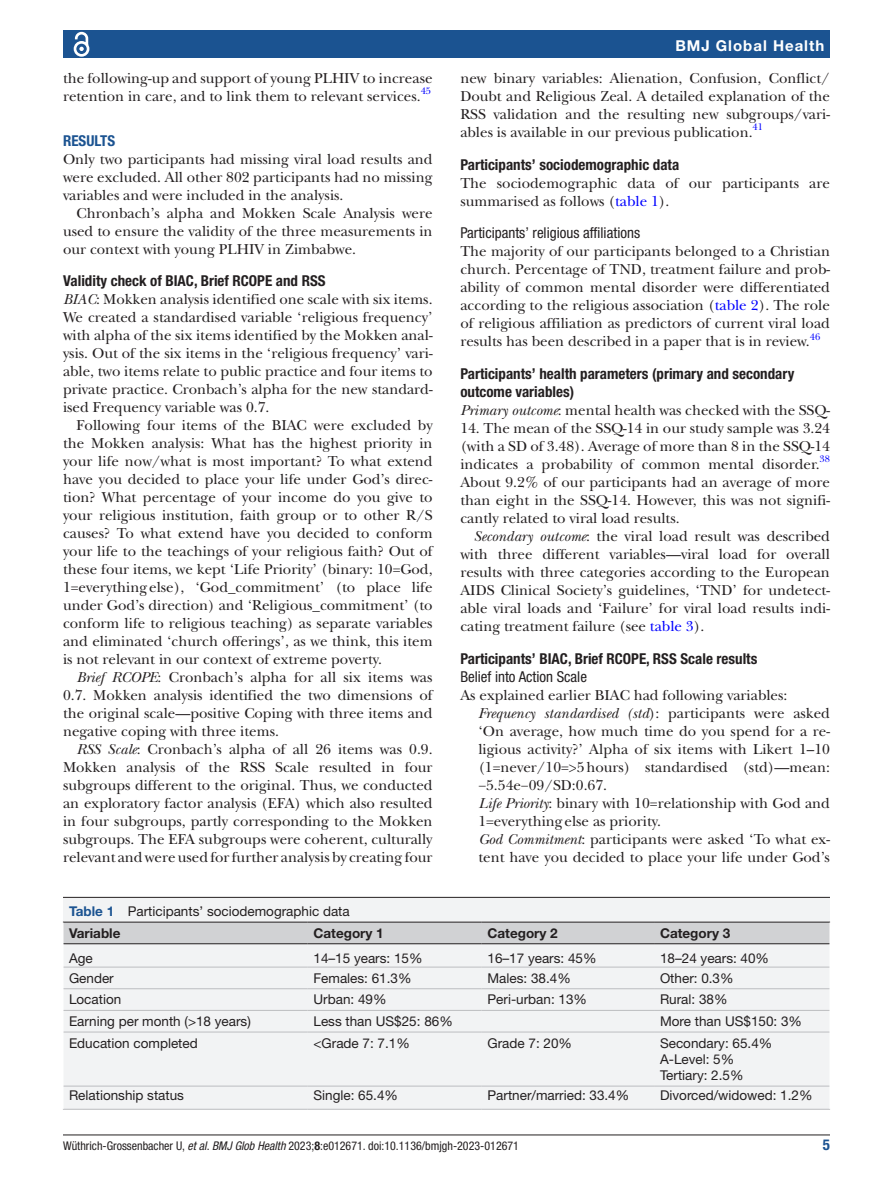
<style>
.page{position:relative;width:893px;height:1191px;background:#fff}
.page>*{position:absolute;margin:0;border:0;box-sizing:border-box;transform-origin:0 0}
.t1{font:15px/18px "New Baskerville";color:#231f20;text-align:justify}
.t2{font:700 condensed 15px/18px "Helvetica Neue LT Std";color:#231f20}
.t3{font:condensed 15px "Helvetica Neue LT Std";color:#231f20}
.t4{font:700 15px "Helvetica Neue LT Std";letter-spacing:.065em;color:#fff}
.t5{font:700 condensed 15px "Helvetica Neue LT Std";color:#1b5391}
.t6{font:13.5px/16.2px "Helvetica Neue LT Std";color:#231f20}
.t7{font:700 13.5px "Helvetica Neue LT Std";color:#231f20}
.t8{font:condensed 12px "Helvetica Neue LT Std";color:#231f20}
.t9{font:9.9px "New Baskerville";color:#00f}
.s1{font-style:italic}
.s2{color:#00f}
.s3{font-weight:700;color:#1b5391}
.s4{font-weight:700}
</style>
<div class="page">
<hr style="left:63px;top:1134px;width:767px;height:1px;background:#231f20">
<div style="left:63px;top:31px;width:767px;height:27px;background:#1b5391"></div>
<svg style="left:73px;top:31px;width:17px;height:26px"></svg>
<div style="left:63px;top:898px;width:767px;height:211px;background:#f2f3f4"></div>
<hr style="left:63px;top:897px;width:767px;height:1px;background:#231f20">
<hr style="left:63px;top:921px;width:244px;height:1px;background:#231f20">
<hr style="left:308px;top:921px;width:174px;height:1px;background:#231f20">
<hr style="left:482px;top:921px;width:172px;height:1px;background:#231f20">
<hr style="left:654px;top:921px;width:176px;height:1px;background:#231f20">
<hr style="left:63px;top:1085px;width:245px;height:1px;background:#bcbdc0">
<hr style="left:63px;top:1109px;width:244px;height:1px;background:#bcbdc0">
<hr style="left:308px;top:1085px;width:174px;height:1px;background:#bcbdc0">
<hr style="left:308px;top:1109px;width:174px;height:1px;background:#bcbdc0">
<hr style="left:482px;top:1085px;width:172px;height:1px;background:#bcbdc0">
<hr style="left:482px;top:1109px;width:172px;height:1px;background:#bcbdc0">
<hr style="left:654px;top:1085px;width:176px;height:1px;background:#bcbdc0">
<hr style="left:654px;top:1109px;width:176px;height:1px;background:#bcbdc0">
<hr style="left:63px;top:1032px;width:1px;height:54px;background:#fff">
<svg style="left:63px;top:922px;width:768px;height:110px"></svg>
<p class="t1" style="left:63px;top:69px;width:371px">the following-up and support of young PLHIV to increase retention in care, and to link them to relevant services.</p>
<p class="t9" style="left:421px;top:85px;width:12px">45</p>
<p class="t5" style="left:63px;top:132px;width:54px">RESULTS</p>
<p class="t1" style="left:63px;top:150px;width:371px">Only two participants had missing viral load results and were excluded. All other 802 participants had no missing variables and were included in the analysis.</p>
<p class="t1" style="left:63px;top:204px;width:371px;text-indent:14px">Chronbach’s alpha and Mokken Scale Analysis were used to ensure the validity of the three measurements in our context with young PLHIV in Zimbabwe.</p>
<p class="t2" style="left:63px;top:271px;width:264px">Validity check of BIAC, Brief RCOPE and RSS</p>
<p class="t1" style="left:63px;top:290px;width:371px"><span class="s1">BIAC</span>: Mokken analysis identified one scale with six items.<br>We created a standardised variable ‘religious frequency’ with alpha of the six items identified by the Mokken anal&shy;ysis. Out of the six items in the ‘religious frequency’ vari&shy;able, two items relate to public practice and four items to private practice. Cronbach’s alpha for the new standard&shy;ised Frequency variable was 0.7.</p>
<p class="t1" style="left:63px;top:416px;width:371px;text-indent:14px">Following four items of the BIAC were excluded by the Mokken analysis: What has the highest priority in your life now/what is most important? To what extend have you decided to place your life under God’s direc&shy;tion? What percentage of your income do you give to your religious institution, faith group or to other R/S causes? To what extend have you decided to conform your life to the teachings of your religious faith? Out of these four items, we kept ‘Life Priority’ (binary: 10=God, 1=everythingelse), ‘God_commitment’ (to place life under God’s direction) and ‘Religious_commitment’ (to conform life to religious teaching) as separate variables and eliminated ‘church offerings’, as we think, this item is not relevant in our context of extreme poverty.</p>
<p class="t1" style="left:63px;top:668px;width:371px;text-indent:14px"><span class="s1">Brief RCOPE</span>: Cronbach’s alpha for all six items was 0.7. Mokken analysis identified the two dimensions of the original scale—positive Coping with three items and negative coping with three items.</p>
<p class="t1" style="left:63px;top:740px;width:371px;text-indent:13px"><span class="s1">RSS Scale</span>: Cronbach’s alpha of all 26 items was 0.9.<br>Mokken analysis of the RSS Scale resulted in four subgroups different to the original. Thus, we conducted an exploratory factor analysis (EFA) which also resulted in four subgroups, partly corresponding to the Mokken subgroups. The EFA subgroups were coherent, culturally relevant and were used for further analysis by creating four</p>
<p class="t4" style="left:675px;top:36px;width:150px">BMJ Global Health</p>
<p class="t1" style="left:460px;top:69px;width:371px">new binary variables: Alienation, Confusion, Conflict/ Doubt and Religious Zeal. A detailed explanation of the RSS validation and the resulting new subgroups/vari&shy;ables is available in our previous publication.</p>
<p class="t9" style="left:753px;top:121px;width:12px">41</p>
<p class="t2" style="left:460px;top:155px;width:220px">Participants’ sociodemographic data</p>
<p class="t1" style="left:460px;top:174px;width:371px">The sociodemographic data of our participants are summarised as follows (<span class="s2">table 1</span>).</p>
<p class="t3" style="left:460px;top:224px;width:181px">Participants’ religious affiliations</p>
<p class="t1" style="left:460px;top:242px;width:371px">The majority of our participants belonged to a Christian church. Percentage of TND, treatment failure and prob&shy;ability of common mental disorder were differentiated according to the religious association (<span class="s2">table 2</span>). The role of religious affiliation as predictors of current viral load results has been described in a paper that is in review.<sup>46</sup></p>
<p class="t2" style="left:460px;top:364px;width:336px">Participants’ health parameters (primary and secondary outcome variables)</p>
<p class="t1" style="left:460px;top:401px;width:371px"><span class="s1">Primary outcome</span>: mental health was checked with the SSQ-</p>
<p class="t1" style="left:460px;top:419px;width:371px">14. The mean of the SSQ-14 in our study sample was 3.24 (with a SD of 3.48). Average of more than 8 in the SSQ-14 indicates a probability of common mental disorder.</p>
<p class="t9" style="left:820px;top:453px;width:12px">38</p>
<p class="t1" style="left:460px;top:473px;width:371px">About 9.2% of our participants had an average of more than eight in the SSQ-14. However, this was not signifi&shy;cantly related to viral load results.</p>
<p class="t1" style="left:460px;top:527px;width:371px;text-indent:14px"><span class="s1">Secondary outcome</span>: the viral load result was described with three different variables—viral load for overall results with three categories according to the European AIDS Clinical Society’s guidelines, ‘TND’ for undetect&shy;able viral loads and ‘Failure’ for viral load results indi&shy;cating treatment failure (see <span class="s2">table 3</span>).</p>
<p class="t2" style="left:460px;top:649px;width:298px">Participants’ BIAC, Brief RCOPE, RSS Scale results</p>
<p class="t3" style="left:460px;top:667px;width:128px">Belief into Action Scale</p>
<p class="t1" style="left:478px;top:686px;width:353px;text-align:left;text-indent:-18px">As explained earlier BIAC had following variables:<br><span class="s1">Frequency standardised (std</span>): participants were asked ‘On average, how much time do you spend for a re&shy;ligious activity?’ Alpha of six items with Likert 1–10 (1=never/10=&gt;5hours) standardised (std)—mean: −5.54e−09/SD:0.67.<br><span class="s1">Life Priority</span>: binary with 10=relationship with God and 1=everythingelse as priority.<br><span class="s1">God Commitment</span>: participants were asked ‘To what ex&shy;tent have you decided to place your life under God’s</p>
<p class="t6" style="left:69px;top:899px;width:282px;line-height:22px"><span class="s3">Table 1</span> Participants’ sociodemographic data<br><span class="s4">Variable</span></p>
<p class="t7" style="left:313px;top:924px;width:72px">Category 1</p>
<p class="t7" style="left:488px;top:924px;width:72px">Category 2</p>
<p class="t7" style="left:660px;top:924px;width:72px">Category 3</p>
<p class="t6" style="left:69px;top:949px;width:25px">Age</p>
<p class="t6" style="left:313px;top:949px;width:111px">14–15 years: 15%</p>
<p class="t6" style="left:488px;top:949px;width:111px">16–17 years: 45%</p>
<p class="t6" style="left:660px;top:949px;width:111px">18–24 years: 40%</p>
<p class="t6" style="left:69px;top:969px;width:46px">Gender</p>
<p class="t6" style="left:313px;top:969px;width:100px">Females: 61.3%</p>
<p class="t6" style="left:488px;top:969px;width:85px">Males: 38.4%</p>
<p class="t6" style="left:660px;top:969px;width:75px">Other: 0.3%</p>
<p class="t6" style="left:69px;top:991px;width:54px">Location</p>
<p class="t6" style="left:313px;top:991px;width:75px">Urban: 49%</p>
<p class="t6" style="left:488px;top:991px;width:101px">Peri-urban: 13%</p>
<p class="t6" style="left:660px;top:991px;width:69px">Rural: 38%</p>
<p class="t6" style="left:69px;top:1013px;width:183px">Earning per month (&gt;18 years)</p>
<p class="t6" style="left:313px;top:1013px;width:141px">Less than US$25: 86%</p>
<p class="t6" style="left:660px;top:1013px;width:144px">More than US$150: 3%</p>
<p class="t6" style="left:69px;top:1034px;width:130px">Education completed</p>
<p class="t6" style="left:313px;top:1034px;width:98px">&lt;Grade 7: 7.1%</p>
<p class="t6" style="left:488px;top:1034px;width:86px">Grade 7: 20%</p>
<p class="t6" style="left:660px;top:1034px;width:114px">Secondary: 65.4%<br>A-Level: 5%<br>Tertiary: 2.5%</p>
<p class="t6" style="left:69px;top:1087px;width:117px">Relationship status</p>
<p class="t6" style="left:313px;top:1087px;width:86px">Single: 65.4%</p>
<p class="t6" style="left:488px;top:1087px;width:143px">Partner/married: 33.4%</p>
<p class="t6" style="left:660px;top:1087px;width:154px">Divorced/widowed: 1.2%</p>
<p class="t8" style="left:63px;top:1138px;width:458px">Wüthrich-Grossenbacher U, <span class="s1">et al</span>. <span class="s1">BMJ Glob Health</span> 2023;<span class="s4">8</span>:e012671. doi:10.1136/bmjgh-2023-012671</p>
<p class="t5" style="left:823px;top:1135px;width:9px">5</p>
</div>
